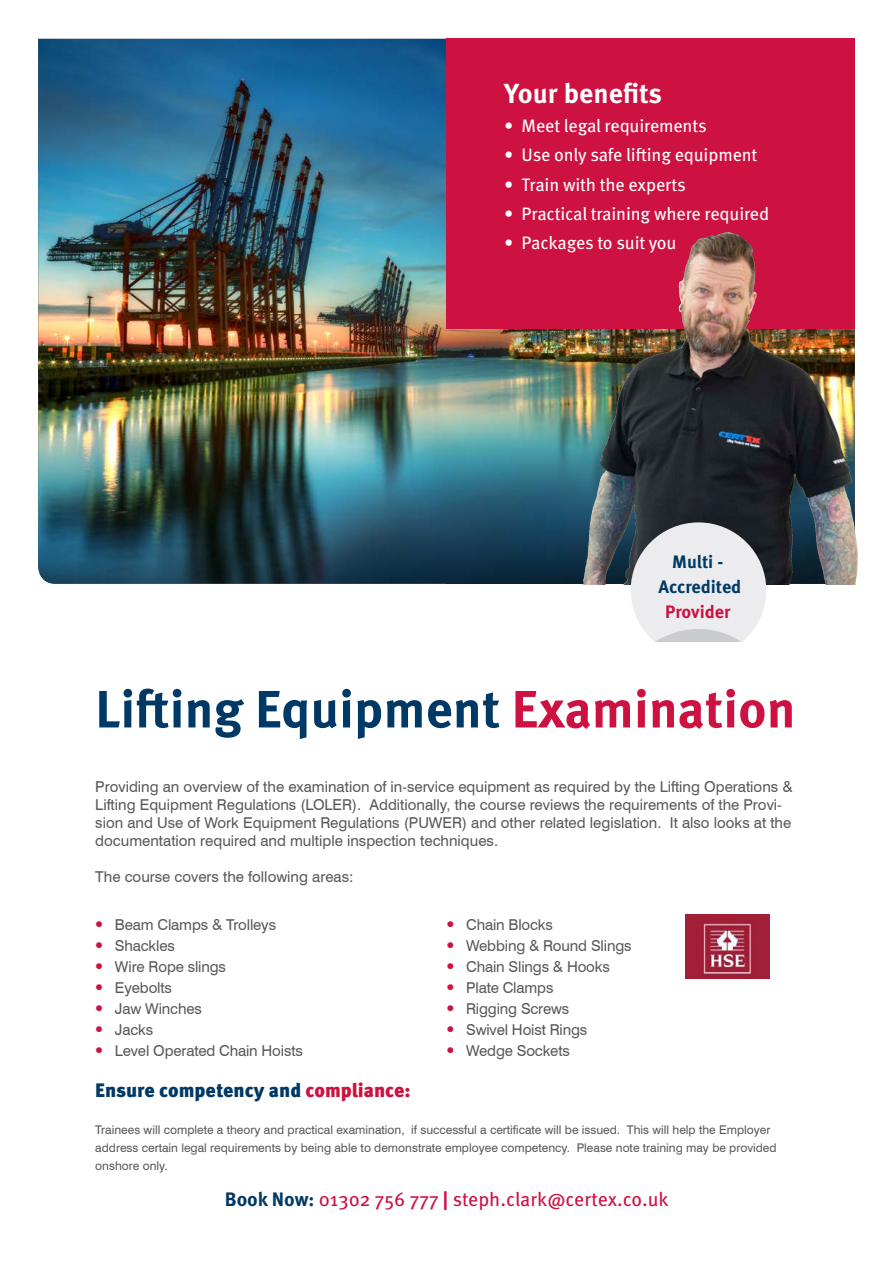
<style>
.page{position:relative;width:893px;height:1263px;background:#fff}
.page>*{position:absolute;margin:0;border:0;box-sizing:border-box;transform-origin:0 0}
.t1{font:700 52.5px "Meta Pro";color:#003965}
.t2{font:700 27.6px "Meta Pro";color:#fff}
.Text{font:19.5px "Meta Pro";color:#cd1141}
.t3{font:900 19.5px "Meta Pro";color:#003965}
.t4{font:18px "Meta Pro";letter-spacing:-.01em;color:#fff}
.t5{font:700 18px "Meta Pro";letter-spacing:-.005em;color:#003965}
.t6{font:700 18px "Meta Pro";color:#cd1141}
.Text-2{font:15px/18px "Swiss 721 BT";color:#57585a}
.Text-3{font:12px/18px "Swiss 721 BT";color:#57585a}
.s1{color:#cd1141}
.s2{font-family:"Meta Pro";font-weight:700;font-size:16.5px;color:#cd1141}
.s3{font-weight:700;color:#003965}
.s4{font-weight:700}
</style>
<div class="page">
<img style="left:38px;top:39px;width:545px;height:545px">
<div style="left:446px;top:39px;width:409px;height:290px;background:#cd1141"></div>
<img style="left:685px;top:914px;width:84px;height:64px">
<img style="left:583px;top:232px;width:275px;height:353px">
<svg style="left:631px;top:522px;width:135px;height:120px;background:#d2d3d5"></svg>
<p class="t2" style="left:504px;top:72px;width:160px">Your benefits</p>
<p class="t4" style="left:504px;top:112px;width:204px">• Meet legal requirements</p>
<p class="t4" style="left:504px;top:141px;width:255px">• Use only safe lifting equipment</p>
<p class="t4" style="left:504px;top:171px;width:183px">• Train with the experts</p>
<p class="t4" style="left:504px;top:200px;width:267px">• Practical training where required</p>
<p class="t4" style="left:504px;top:229px;width:174px">• Packages to suit you</p>
<p class="t5" style="left:672px;top:548px;width:53px">Multi -</p>
<p class="t5" style="left:658px;top:573px;width:84px">Accredited</p>
<p class="t6" style="left:665px;top:598px;width:67px">Provider</p>
<p class="t1" style="left:95px;top:668px;width:702px">Lifting Equipment <span class="s1">Examination</span></p>
<p class="Text-2" style="left:95px;top:778px;width:699px">Providing an overview of the examination of in-service equipment as required by the Lifting Operations &amp; Lifting Equipment Regulations (LOLER). Additionally, the course reviews the requirements of the Provi&shy;sion and Use of Work Equipment Regulations (PUWER) and other related legislation. It also looks at the documentation required and multiple inspection techniques.</p>
<p class="Text-2" style="left:95px;top:868px;width:260px">The course covers the following areas:</p>
<p class="Text-2" style="left:95px;top:915px;width:182px"><span class="s2">•</span> Beam Clamps &amp; Trolleys</p>
<p class="Text-2" style="left:95px;top:936px;width:81px"><span class="s2">•</span> Shackles</p>
<p class="Text-2" style="left:95px;top:957px;width:132px"><span class="s2">•</span> Wire Rope slings</p>
<p class="Text-2" style="left:95px;top:978px;width:78px"><span class="s2">•</span> Eyebolts</p>
<p class="Text-2" style="left:95px;top:999px;width:108px"><span class="s2">•</span> Jaw Winches</p>
<p class="Text-2" style="left:95px;top:1020px;width:59px"><span class="s2">•</span> Jacks</p>
<p class="Text-2" style="left:95px;top:1041px;width:209px"><span class="s2">•</span> Level Operated Chain Hoists</p>
<p class="Text-2" style="left:446px;top:916px;width:108px"><span class="s2">•</span> Chain Blocks</p>
<p class="Text-2" style="left:446px;top:937px;width:187px"><span class="s2">•</span> Webbing &amp; Round Slings</p>
<p class="Text-2" style="left:446px;top:958px;width:165px"><span class="s2">•</span> Chain Slings &amp; Hooks</p>
<p class="Text-2" style="left:446px;top:979px;width:108px"><span class="s2">•</span> Plate Clamps</p>
<p class="Text-2" style="left:446px;top:1000px;width:124px"><span class="s2">•</span> Rigging Screws</p>
<p class="Text-2" style="left:446px;top:1021px;width:142px"><span class="s2">•</span> Swivel Hoist Rings</p>
<p class="Text-2" style="left:446px;top:1042px;width:125px"><span class="s2">•</span> Wedge Sockets</p>
<p class="t3" style="left:95px;top:1075px;width:317px">Ensure competency and <span class="s1">compliance:</span></p>
<p class="Text-3" style="left:95px;top:1121px;width:683px">Trainees will complete a theory and practical examination, if successful a certificate will be issued. This will help the Employer address certain legal requirements by being able to demonstrate employee competency. Please note training may be provided onshore only.</p>
<p class="Text" style="left:225px;top:1184px;width:445px"><span class="s3">Book Now:</span> 01302 756 777 <span class="s4">|</span> steph.clark@certex.co.uk</p>
</div>
